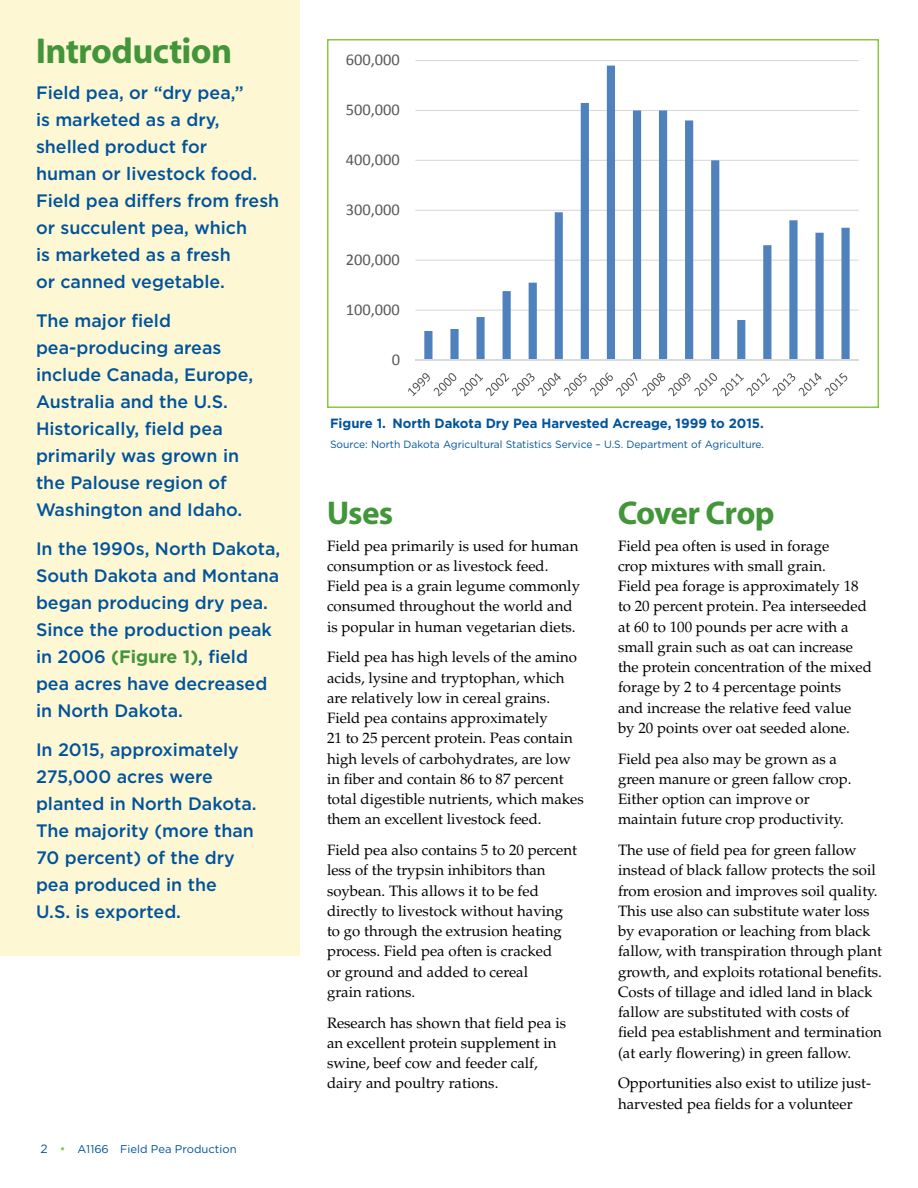
<style>
.page{position:relative;width:918px;height:1188px;background:#fff}
.page>*{position:absolute;margin:0;border:0;box-sizing:border-box;transform-origin:0 0}
.t1{font:36px "Myriad Headline";color:#439539}
.t2{font:33px "Myriad Headline";letter-spacing:-.005em;color:#439539}
.t3{font:500 18px/27px "Gotham";color:#00539b}
.t4{font:16.5px "Calibri";color:#595959}
.t5{font:15px/20.2px "Palatino";color:#000}
.t6{font:700 13.35px "Gotham";color:#00539b}
.t7{font:11.25px "Gotham";color:#00539b}
.t8{font:10.5px "Gotham";color:#00539b}
.s1{font-weight:700;color:#439539}
.s2{font-size:12px}
.s3{font-size:12px;color:#8dc63f}
</style>
<div class="page">
<div style="left:0;top:0;width:300px;height:956px;background:#fdf7d3"></div>
<svg style="left:408px;top:60px;width:451px;height:337px"></svg>
<div style="left:327px;top:39px;width:552px;height:369px;border:2px solid #8dc63f"></div>
<h1 class="t1" style="left:36px;top:32px;width:197px">Introduction</h1>
<p class="t3" style="left:36px;top:79px;width:245px">Field pea, or “dry pea,”<br>is marketed as a dry, shelled product for<br>human or livestock food.<br>Field pea differs from fresh or succulent pea, which<br>is marketed as a fresh<br>or canned vegetable.</p>
<p class="t3" style="left:36px;top:307px;width:219px">The major field pea-producing areas include Canada, Europe,<br>Australia and the U.S.<br>Historically, field pea primarily was grown in the Palouse region of<br>Washington and Idaho.</p>
<p class="t3" style="left:36px;top:535px;width:246px">In the 1990s, North Dakota,<br>South Dakota and Montana began producing dry pea.<br>Since the production peak in 2006 <span class="s1">(Figure 1)</span>, field pea acres have decreased in North Dakota.</p>
<p class="t3" style="left:36px;top:736px;width:222px">In 2015, approximately<br>275,000 acres were planted in North Dakota.<br>The majority (more than<br>70 percent) of the dry pea produced in the<br>U.S. is exported.</p>
<p class="t7" style="left:40px;top:1141px;width:198px"><span class="s2">2</span> <span class="s3">•</span> A1166 Field Pea Production</p>
<p class="t4" style="left:346px;top:49px;width:56px">600,000</p>
<p class="t4" style="left:346px;top:99px;width:56px">500,000</p>
<p class="t4" style="left:346px;top:149px;width:56px">400,000</p>
<p class="t4" style="left:346px;top:199px;width:56px">300,000</p>
<p class="t4" style="left:346px;top:249px;width:56px">200,000</p>
<p class="t4" style="left:346px;top:299px;width:56px">100,000</p>
<p class="t4" style="left:392px;top:349px;width:10px">0</p>
<p class="t6" style="left:330px;top:414px;width:435px">Figure 1. North Dakota Dry Pea Harvested Acreage, 1999 to 2015.</p>
<p class="t8" style="left:330px;top:437px;width:436px">Source: North Dakota Agricultural Statistics Service – U.S. Department of Agriculture.</p>
<h2 class="t2" style="left:327px;top:496px;width:68px">Uses</h2>
<p class="t5" style="left:327px;top:536px;width:255px">Field pea primarily is used for human consumption or as livestock feed.<br>Field pea is a grain legume commonly consumed throughout the world and is popular in human vegetarian diets.</p>
<p class="t5" style="left:327px;top:647px;width:258px">Field pea has high levels of the amino acids, lysine and tryptophan, which are relatively low in cereal grains.<br>Field pea contains approximately<br>21 to 25 percent protein. Peas contain high levels of carbohydrates, are low in fiber and contain 86 to 87 percent total digestible nutrients, which makes them an excellent livestock feed.</p>
<p class="t5" style="left:327px;top:840px;width:252px">Field pea also contains 5 to 20 percent less of the trypsin inhibitors than soybean. This allows it to be fed directly to livestock without having to go through the extrusion heating process. Field pea often is cracked<br>or ground and added to cereal<br>grain rations.</p>
<p class="t5" style="left:327px;top:1013px;width:241px">Research has shown that field pea is an excellent protein supplement in swine, beef cow and feeder calf, dairy and poultry rations.</p>
<h2 class="t2" style="left:618px;top:496px;width:158px">Cover Crop</h2>
<p class="t5" style="left:618px;top:536px;width:255px">Field pea often is used in forage<br>crop mixtures with small grain.<br>Field pea forage is approximately 18 to 20 percent protein. Pea interseeded at 60 to 100 pounds per acre with a small grain such as oat can increase the protein concentration of the mixed forage by 2 to 4 percentage points<br>and increase the relative feed value<br>by 20 points over oat seeded alone.</p>
<p class="t5" style="left:618px;top:749px;width:235px">Field pea also may be grown as a green manure or green fallow crop.<br>Either option can improve or maintain future crop productivity.</p>
<p class="t5" style="left:618px;top:840px;width:266px">The use of field pea for green fallow instead of black fallow protects the soil from erosion and improves soil quality.<br>This use also can substitute water loss by evaporation or leaching from black fallow, with transpiration through plant growth, and exploits rotational benefits.<br>Costs of tillage and idled land in black fallow are substituted with costs of field pea establishment and termination (at early flowering) in green fallow.</p>
<p class="t5" style="left:618px;top:1073px;width:255px">Opportunities also exist to utilize just&shy;harvested pea fields for a volunteer</p>
</div>
